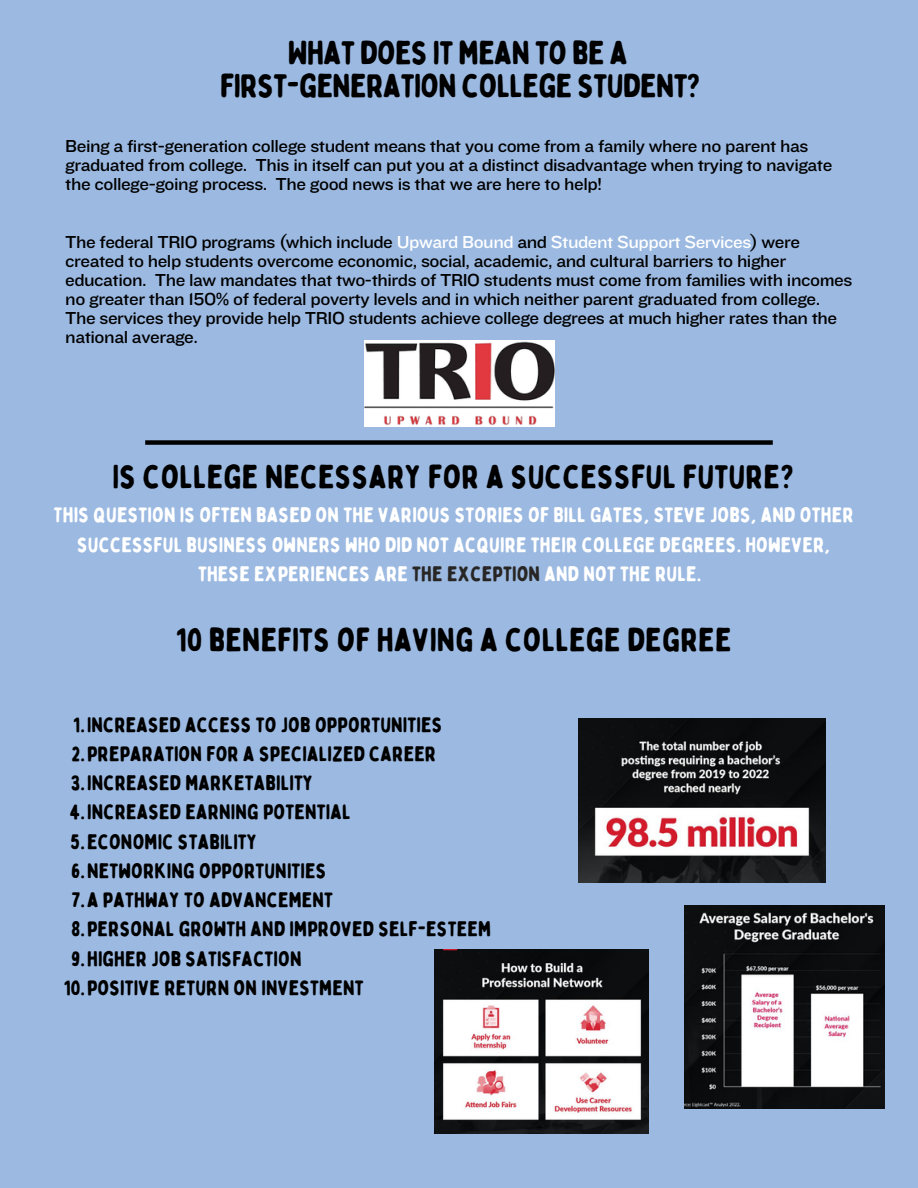
<style>
.page{position:relative;width:918px;height:1188px;background:#9bb9e1}
.page>*{position:absolute;margin:0;border:0;box-sizing:border-box;transform-origin:0 0}
.t1{font:33px "Bobby Jones Soft";color:#000}
.t2{font:33px "Bobby Jones Soft";letter-spacing:-.025em;color:#000}
.t3{font:21px "Bobby Jones Soft";color:#000}
.t4{font:21px/29.2px "Bobby Jones Soft";color:#fff;text-align:center}
.t5{font:18px/19.2px "Knockout 32";letter-spacing:-.025em;color:#000}
.s1{color:#fff}
.s2{color:#282625}
</style>
<div class="page">
<img style="left:364px;top:341px;width:190px;height:85px">
<div style="left:145px;top:440px;width:628px;height:5px;background:#000"></div>
<img style="left:578px;top:718px;width:248px;height:165px">
<img style="left:685px;top:906px;width:200px;height:202px">
<img style="left:435px;top:950px;width:213px;height:183px">
<p class="t2" style="left:288px;top:32px;width:342px">WHAT DOES IT MEAN TO BE A</p>
<p class="t2" style="left:220px;top:65px;width:483px">FIRST-GENERATION COLLEGE STUDENT?</p>
<p class="t5" style="left:65px;top:136px;width:769px">Being a first-generation college student means that you come from a family where no parent has graduated from college. This in itself can put you at a distinct disadvantage when trying to navigate the college-going process. The good news is that we are here to help!</p>
<p class="t5" style="left:65px;top:231px;width:789px">The federal TRIO programs (which include <span class="s1">Upward Bound</span> and <span class="s1">Student Support Services</span>) were created to help students overcome economic, social, academic, and cultural barriers to higher education. The law mandates that two-thirds of TRIO students must come from families with incomes no greater than 150% of federal poverty levels and in which neither parent graduated from college.<br>The services they provide help TRIO students achieve college degrees at much higher rates than the national average.</p>
<p class="t1" style="left:113px;top:456px;width:684px">IS COLLEGE NECESSARY FOR A SUCCESSFUL FUTURE?</p>
<p class="t4" style="left:54px;top:501px;width:801px">THIS QUESTION IS OFTEN BASED ON THE VARIOUS STORIES OF BILL GATES, STEVE JOBS, AND OTHER<br>SUCCESSFUL BUSINESS OWNERS WHO DID NOT ACQUIRE THEIR COLLEGE DEGREES. HOWEVER,<br>THESE EXPERIENCES ARE <span class="s2">THE EXCEPTION</span> AND NOT THE RULE.</p>
<p class="t1" style="left:176px;top:619px;width:557px">10 BENEFITS OF HAVING A COLLEGE DEGREE</p>
<p class="t3" style="left:73px;top:711px;width:371px">1.INCREASED ACCESS TO JOB OPPORTUNITIES</p>
<p class="t3" style="left:71px;top:741px;width:366px">2.PREPARATION FOR A SPECIALIZED CAREER</p>
<p class="t3" style="left:71px;top:770px;width:244px">3.INCREASED MARKETABILITY</p>
<p class="t3" style="left:69px;top:799px;width:283px">4.INCREASED EARNING POTENTIAL</p>
<p class="t3" style="left:70px;top:828px;width:189px">5.ECONOMIC STABILITY</p>
<p class="t3" style="left:71px;top:858px;width:257px">6.NETWORKING OPPORTUNITIES</p>
<p class="t3" style="left:72px;top:887px;width:263px">7.A PATHWAY TO ADVANCEMENT</p>
<p class="t3" style="left:71px;top:916px;width:422px">8.PERSONAL GROWTH AND IMPROVED SELF-ESTEEM</p>
<p class="t3" style="left:71px;top:945px;width:232px">9.HIGHER JOB SATISFACTION</p>
<p class="t3" style="left:64px;top:975px;width:302px">10.POSITIVE RETURN ON INVESTMENT</p>
</div>
